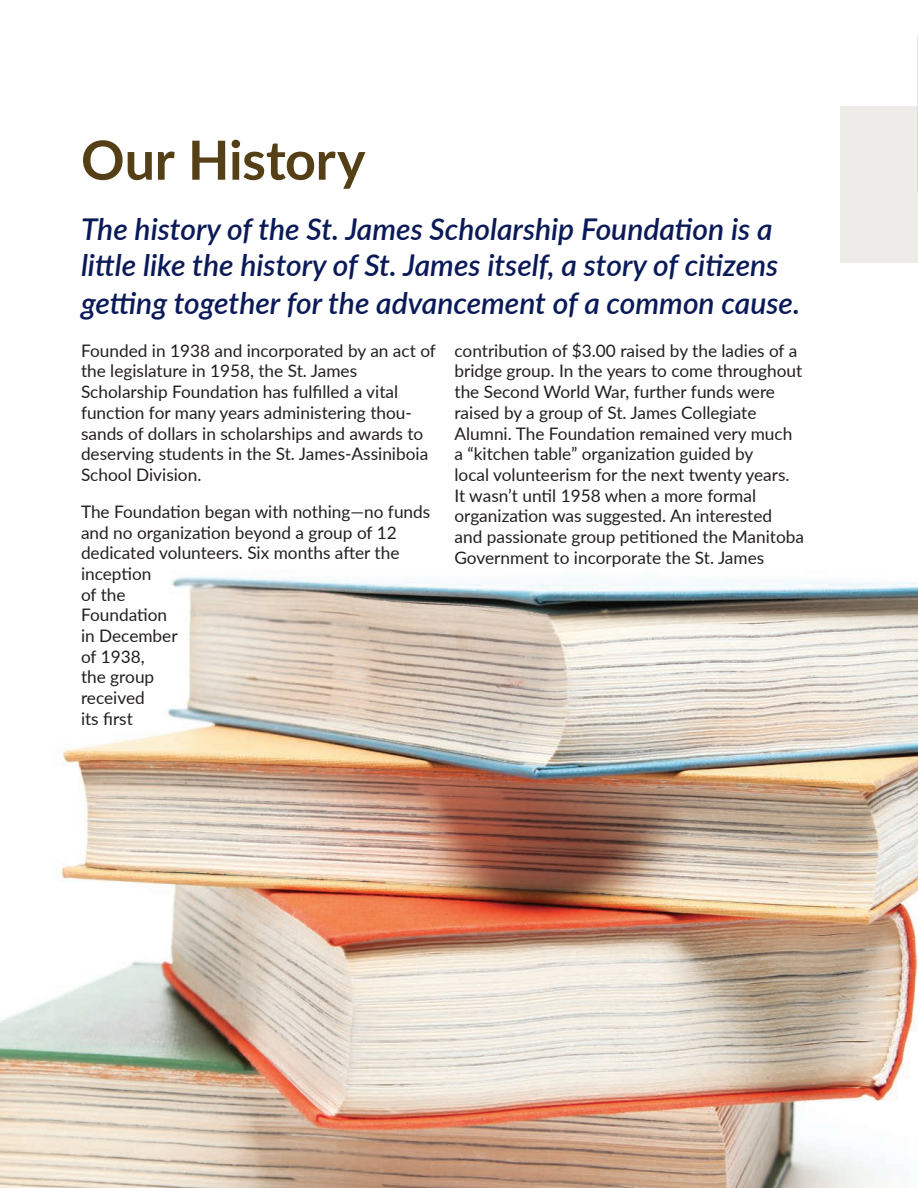
<style>
.page{position:relative;width:918px;height:1188px;background:#fff}
.page>*{position:absolute;margin:0;border:0;box-sizing:border-box;transform-origin:0 0}
.t1{font:700 54px "Lato";letter-spacing:-.005em;color:#553f16}
.Paragraph_CC{font:italic 600 30px/36.9px "Lato";color:#0a1a58}
.Paragraph_CC-2{font:17.25px/20.7px "Lato";color:#231f20}
</style>
<div class="page">
<img style="left:0;top:577px;width:918px;height:611px">
<div style="left:840px;top:106px;width:78px;height:157px;background:#eeece8"></div>
<hr style="left:917px;top:35px;width:1px;height:157px;background:#0a1a58">
<p class="t1" style="left:81px;top:120px;width:286px">Our History</p>
<p class="Paragraph_CC" style="left:81px;top:209px;width:721px">The history of the St. James Scholarship Foundation is a little like the history of St. James itself, a story of citizens getting together for the advancement of a common cause.</p>
<p class="Paragraph_CC-2" style="left:81px;top:339px;width:356px">Founded in 1938 and incorporated by an act of the legislature in 1958, the St. James</p>
<p class="Paragraph_CC-2" style="left:81px;top:381px;width:349px">Scholarship Foundation has fulfilled a vital function for many years administering thou&shy;sands of dollars in scholarships and awards to deserving students in the St. James-Assiniboia School Division.</p>
<p class="Paragraph_CC-2" style="left:81px;top:501px;width:351px">The Foundation began with nothing—no funds and no organization beyond a group of 12 dedicated volunteers. Six months after the inception<br>of the<br>Foundation<br>in December<br>of 1938,<br>the group<br>received<br>its first</p>
<p class="Paragraph_CC-2" style="left:454px;top:339px;width:351px">contribution of $3.00 raised by the ladies of a bridge group. In the years to come throughout the Second World War, further funds were raised by a group of St. James Collegiate Alumni. The Foundation remained very much a “kitchen table” organization guided by<br>local volunteerism for the next twenty years.<br>It wasn’t until 1958 when a more formal organization was suggested. An interested and passionate group petitioned the Manitoba Government to incorporate the St. James</p>
</div>
